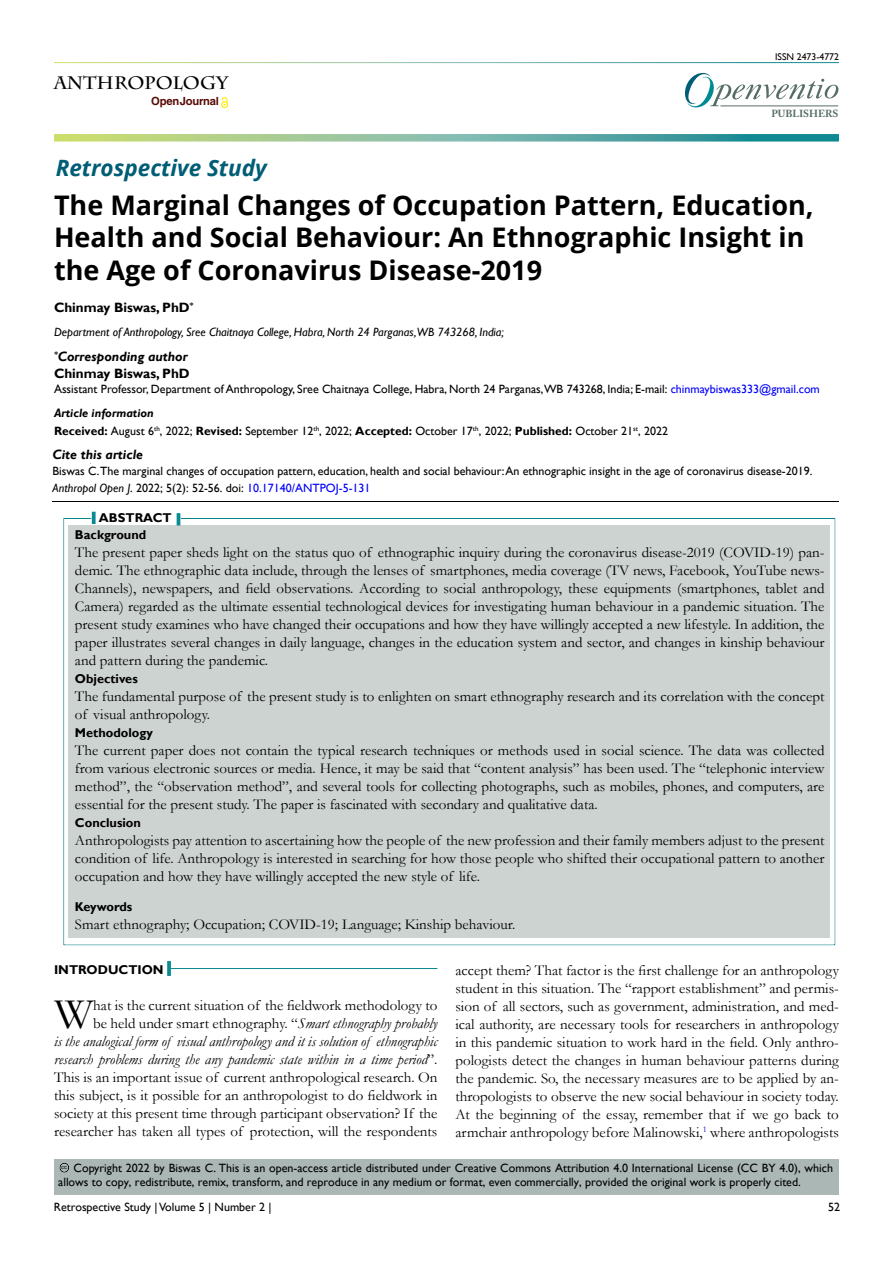
<style>
.page{position:relative;width:893px;height:1263px;background:#fff}
.page>*{position:absolute;margin:0;border:0;box-sizing:border-box;transform-origin:0 0}
.t1{font:43.8px "Garamond";color:#000}
.t2{font:700 27px/32.4px "Open Sans";color:#000}
.t3{font:italic 700 22.5px "Open Sans";color:#015d76}
.t4{font:700 18px "Charlemagne Std";color:#000}
.t5{font:15px/18px "Garamond";color:#000;text-align:justify}
.t6{font:italic 700 13.5px/16.5px "Gill Sans";color:#000}
.t7{font:700 13.5px "Gill Sans";color:#000}
.t8{font:700 12.75px/17.7px "Gill Sans";color:#000}
.t9{font:12px/23.5px "Gill Sans";color:#000}
.t10{font:italic 12px "Gill Sans";color:#000101}
.t11{font:700 11.25px "Helvetica LT Std";letter-spacing:-.015em;color:#580b05}
.t12{font:700 10.2px "Adobe Caslon Pro";color:#566d65}
.t13{font:9.75px "Gill Sans";color:#0a0000}
.t14{font:5.7px "Arial";color:#000}
.s1{font-style:normal}
.s2{color:#0000fa}
.s3{font-weight:700;font-style:italic}
.s4{font-weight:700}
.s5{color:#000101}
.s6{font-style:italic}
</style>
<div class="page">
<svg style="left:685px;top:73px;width:153px;height:35px"></svg>
<hr style="left:720px;top:106px;width:118px;height:1px;background:#566d65">
<svg style="left:54px;top:134px;width:785px;height:8px;background:#81ba9d"></svg>
<svg style="left:222px;top:97px;width:6px;height:10px"></svg>
<div style="left:39px;top:491px;width:813px;height:12px;background:#f6f1f3;opacity:.75"></div>
<div style="left:54px;top:1159px;width:785px;height:35px;background:#aab7b5"></div>
<div style="left:47px;top:1151px;width:37px;height:22px;background:#f6f1f3;opacity:.75"></div>
<div style="left:51px;top:509px;width:797px;height:436px;background:#f6f1f3;opacity:.75"></div>
<svg style="left:92px;top:512px;width:4px;height:12px"></svg>
<svg style="left:177px;top:513px;width:3px;height:12px"></svg>
<hr style="left:171px;top:968px;width:266px;height:1px;background:#0a8b93">
<svg style="left:167px;top:961px;width:4px;height:15px"></svg>
<p class="t4" style="left:54px;top:72px;width:176px">ANTHROPOLOGY</p>
<p class="t11" style="left:151px;top:95px;width:69px">Open Journal</p>
<h3 class="t3" style="left:56px;top:152px;width:213px">Retrospective Study</h3>
<p class="t13" style="left:775px;top:51px;width:65px">ISSN 2473-4772</p>
<p class="t12" style="left:771px;top:108px;width:69px">PUBLISHERS</p>
<h2 class="t2" style="left:54px;top:188px;width:761px">The Marginal Changes of Occupation Pattern, Education,<br>Health and Social Behaviour: An Ethnographic Insight in the Age of Coronavirus Disease-2019</h2>
<p class="t7" style="left:54px;top:300px;width:141px">Chinmay Biswas, PhD<sup>*</sup></p>
<p class="t10" style="left:54px;top:325px;width:451px">Department of Anthropology, Sree Chaitnaya College, Habra, North 24 Parganas,WB 743268, India;</p>
<p class="t6" style="left:54px;top:349px;width:137px"><sup>*</sup>Corresponding author<br><span class="s1">Chinmay Biswas, PhD</span></p>
<p class="t9" style="left:54px;top:377px;width:767px">Assistant Professor, Department of Anthropology, Sree Chaitnaya College, Habra, North 24 Parganas,WB 743268, India; E-mail: <span class="s2">chinmaybiswas333@gmail.com<br></span><span class="s3">Article information</span></p>
<p class="t9" style="left:54px;top:419px;width:616px"><span class="s4">Received:</span> August 6<sup>th</sup>, 2022; <span class="s4">Revised:</span> September 12<sup>th</sup>, 2022; <span class="s4">Accepted:</span> October 17<sup>th</sup>, <span class="s5">2022</span>; <span class="s4">Published:</span> October 21<sup>st</sup>, <span class="s5">2022</span></p>
<p class="t6" style="left:52px;top:446px;width:92px">Cite this article</p>
<p class="t9" style="left:52px;top:463px;width:761px;line-height:16.5px">Biswas C.The marginal changes of occupation pattern, education, health and social behaviour: An ethnographic insight in the age of coronavirus disease-2019.<br><span class="s6">Anthropol Open J</span>. 2022; 5(2): 52-56. doi: <span class="s2">10.17140/ANTPOJ-5-131</span></p>
<p class="t8" style="left:75px;top:509px;width:98px;text-indent:24px">ABSTRACT<br>Background</p>
<p class="t5" style="left:75px;top:543px;width:751px">The present paper sheds light on the status quo of ethnographic inquiry during the coronavirus disease-2019 (COVID-19) pan&shy;demic. The ethnographic data include, through the lenses of smartphones, media coverage (TV news, Facebook, YouTube news-Channels), newspapers, and field observations. According to social anthropology, these equipments (smartphones, tablet and Camera) regarded as the ultimate essential technological devices for investigating human behaviour in a pandemic situation. The present study examines who have changed their occupations and how they have willingly accepted a new lifestyle. In addition, the paper illustrates several changes in daily language, changes in the education system and sector, and changes in kinship behaviour and pattern during the pandemic.</p>
<p class="t8" style="left:75px;top:670px;width:64px">Objectives</p>
<p class="t5" style="left:75px;top:687px;width:751px">The fundamental purpose of the present study is to enlighten on smart ethnography research and its correlation with the concept of visual anthropology.</p>
<p class="t8" style="left:75px;top:724px;width:80px">Methodology</p>
<p class="t5" style="left:75px;top:741px;width:751px">The current paper does not contain the typical research techniques or methods used in social science. The data was collected from various electronic sources or media. Hence, it may be said that “content analysis” has been used. The “telephonic interview method”, the “observation method”, and several tools for collecting photographs, such as mobiles, phones, and computers, are essential for the present study. The paper is fascinated with secondary and qualitative data.</p>
<p class="t8" style="left:75px;top:814px;width:68px">Conclusion</p>
<p class="t5" style="left:75px;top:831px;width:751px">Anthropologists pay attention to ascertaining how the people of the new profession and their family members adjust to the present condition of life. Anthropology is interested in searching for how those people who shifted their occupational pattern to another occupation and how they have willingly accepted the new style of life.</p>
<p class="t8" style="left:75px;top:898px;width:59px">Keywords</p>
<p class="t5" style="left:75px;top:915px;width:442px">Smart ethnography; Occupation; COVID-19; Language; Kinship behaviour.</p>
<p class="t8" style="left:54px;top:961px;width:111px">INTRODUCTION</p>
<h1 class="t1" style="left:54px;top:985px;width:40px">W</h1>
<p class="t5" style="left:54px;top:996px;width:385px;text-align:right">hat is the current situation of the fieldwork methodology to<br>be held under smart ethnography. “<span class="s6">Smart ethnography probably<br>is the analogical form of visual anthropology and it is solution of ethnographic research problems during the any pandemic state within in a time period</span>”.<br>This is an important issue of current anthropological research. On this subject, is it possible for an anthropologist to do fieldwork in society at this present time through participant observation? If the researcher has taken all types of protection, will the respondents</p>
<p class="t5" style="left:455px;top:961px;width:385px">accept them? That factor is the first challenge for an anthropology student in this situation. The “rapport establishment” and permis&shy;sion of all sectors, such as government, administration, and med&shy;ical authority, are necessary tools for researchers in anthropology in this pandemic situation to work hard in the field. Only anthro&shy;pologists detect the changes in human behaviour patterns during the pandemic. So, the necessary measures are to be applied by an&shy;thropologists to observe the new social behaviour in society today.<br>At the beginning of the essay, remember that if we go back to armchair anthropology before Malinowski,<sup>1</sup> where anthropologists</p>
<p class="t9" style="left:58px;top:1161px;width:776px;line-height:14.4px;text-indent:15px">Copyright 2022 by Biswas C. This is an open-access article distributed under Creative Commons Attribution 4.0 International License (CC BY 4.0), which allows to copy, redistribute, remix, transform, and reproduce in any medium or format, even commercially, provided the original work is properly cited.</p>
<p class="t14" style="left:61px;top:1163px;width:7px">cc</p>
<p class="t9" style="left:54px;top:1195px;width:219px">Retrospective Study | Volume 5 | Number 2 |</p>
<p class="t9" style="left:828px;top:1195px;width:13px">52</p>
</div>
